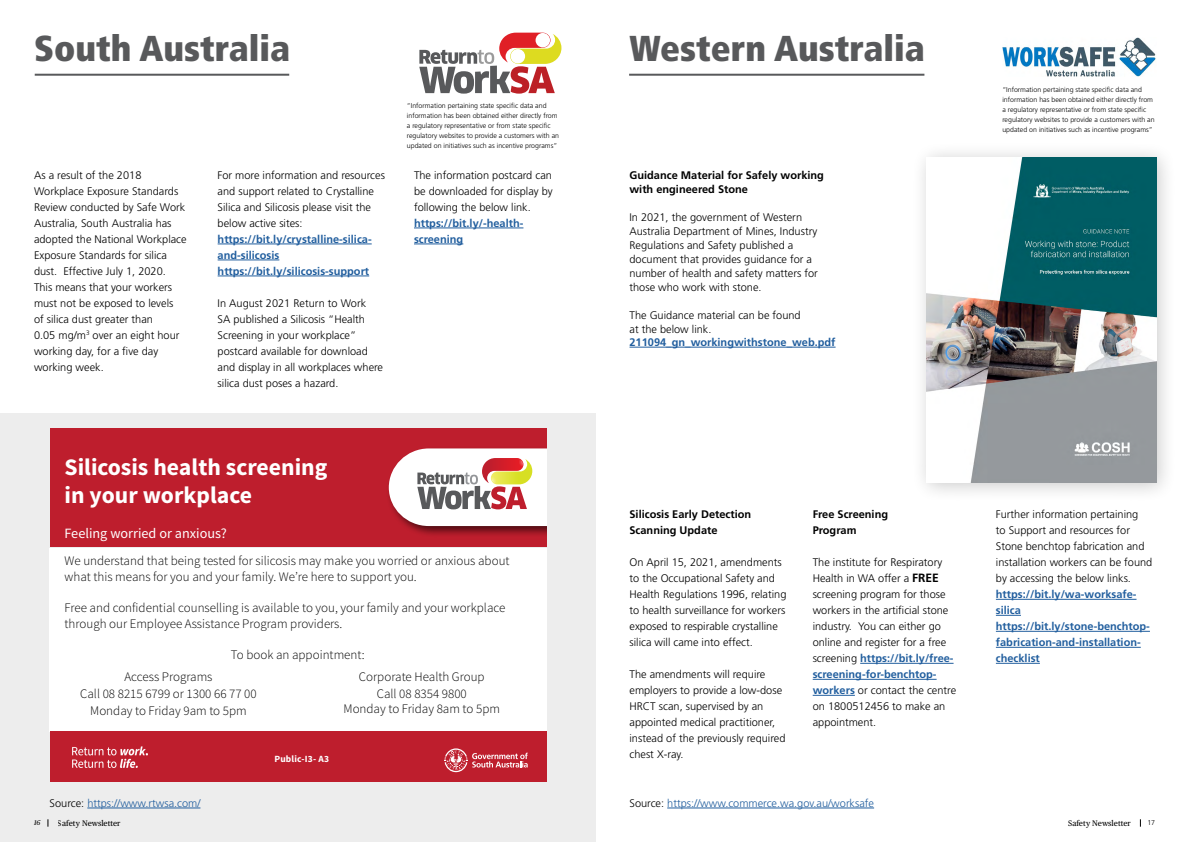
<style>
.page{position:relative;width:1191px;height:842px;background:#fff}
.page>*{position:absolute;margin:0;border:0;box-sizing:border-box;transform-origin:0 0}
.t1{font:900 condensed 36px "Frutiger LT Std";color:#58595b}
.t2{font:700 23.7px/28.4px "Source Sans Pro";color:#fff}
.t3{font:14.2px "Source Sans Pro";color:#fff}
.t4{font:300 13px/15.6px "Source Sans Pro";color:#000}
.t5{font:300 11px/16px "Frutiger LT Std";color:#000}
.t6{font:700 11px/16px "Frutiger LT Std";color:#215e9e}
.t7{font:700 11px/16px "Frutiger LT Std";color:#000}
.t8{font:300 11px "Frutiger LT Std";color:#215e9e}
.t9{font:700 9.5px "Source Sans Pro";letter-spacing:.015em;color:#fff}
.t10{font:8px "Publico Text";color:#000}
.t11{font:300 7px/10px "Frutiger LT Std";color:#000}
.t12{font:italic 7px "Publico Text";color:#000}
.s1{font-weight:700;color:#215e9e}
.s2{font-weight:700;font-size:12px}
.s3{color:#000}
</style>
<div class="page">
<div style="left:0;top:413px;width:595px;height:429px;background:#ededed"></div>
<hr style="left:629px;top:347px;width:206px;height:1px;background:#215e9e">
<hr style="left:218px;top:244px;width:154px;height:1px;background:#215e9e">
<hr style="left:218px;top:260px;width:61px;height:1px;background:#215e9e">
<hr style="left:218px;top:276px;width:151px;height:1px;background:#215e9e">
<hr style="left:414px;top:228px;width:109px;height:1px;background:#215e9e">
<hr style="left:414px;top:244px;width:49px;height:1px;background:#215e9e">
<svg style="left:419px;top:33px;width:142px;height:61px"></svg>
<div style="left:49px;top:548px;width:497px;height:183px;background:#fff"></div>
<div style="left:50px;top:429px;width:496px;height:118px;background:#be1e2d"></div>
<div style="left:386px;top:446px;width:160px;height:92px;background:#000;opacity:.59"></div>
<svg style="left:389px;top:448px;width:157px;height:78px;background:#e1cac5"></svg>
<div style="left:50px;top:731px;width:496px;height:50px;background:#be1e2d"></div>
<svg style="left:444px;top:748px;width:84px;height:24px"></svg>
<img style="left:73px;top:746px;width:74px;height:22px">
<div style="left:910px;top:141px;width:267px;height:362px;background:#000;opacity:.21"></div>
<img style="left:927px;top:157px;width:230px;height:326px">
<img style="left:1002px;top:37px;width:154px;height:40px">
<hr style="left:860px;top:663px;width:93px;height:1px;background:#215e9e">
<hr style="left:812px;top:679px;width:124px;height:1px;background:#215e9e">
<hr style="left:812px;top:695px;width:43px;height:1px;background:#215e9e">
<hr style="left:996px;top:599px;width:140px;height:1px;background:#215e9e">
<svg style="left:996px;top:615px;width:25px;height:1px"></svg>
<hr style="left:996px;top:631px;width:154px;height:1px;background:#215e9e">
<hr style="left:996px;top:647px;width:144px;height:1px;background:#215e9e">
<hr style="left:996px;top:663px;width:44px;height:1px;background:#215e9e">
<hr style="left:35px;top:74px;width:254px;height:2px;background:#58595b">
<hr style="left:629px;top:74px;width:295px;height:2px;background:#58595b">
<hr style="left:667px;top:808px;width:207px;height:1px;background:#215e9e">
<hr style="left:87px;top:808px;width:113px;height:1px;background:#215e9e">
<p class="t1" style="left:34px;top:26px;width:257px">South Australia</p>
<p class="t11" style="left:407px;top:101px;width:154px">“Information pertaining state specific data and information has been obtained either directly from a regulatory representative or from state specific regulatory websites to provide a customers with an updated on initiatives such as incentive programs”</p>
<p class="t1" style="left:629px;top:26px;width:297px">Western Australia</p>
<p class="t5" style="left:34px;top:167px;width:154px">As a result of the 2018<br>Workplace Exposure Standards<br>Review conducted by Safe Work<br>Australia, South Australia has adopted the National Workplace<br>Exposure Standards for silica dust. Effective July 1, 2020.<br>This means that your workers must not be exposed to levels<br>of silica dust greater than<br>0.05 mg/m<sup>3</sup> over an eight hour working day, for a five day working week.</p>
<p class="t7" style="left:629px;top:168px;width:196px;line-height:14px">Guidance Material for Safely working with engineered Stone</p>
<p class="t5" style="left:218px;top:167px;width:169px">For more information and resources and support related to Crystalline<br>Silica and Silicosis please visit the below active sites:</p>
<p class="t6" style="left:218px;top:231px;width:156px">https://bit.ly/crystalline-silica&shy;and-silicosis</p>
<p class="t6" style="left:218px;top:263px;width:153px">https://bit.ly/silicosis-support</p>
<p class="t5" style="left:218px;top:295px;width:167px">In August 2021 Return to Work<br>SA published a Silicosis “Health<br>Screening in your workplace” postcard available for download and display in all workplaces where silica dust poses a hazard.</p>
<p class="t5" style="left:414px;top:167px;width:140px;text-align:justify">The information postcard can be downloaded for display by following the below link.</p>
<p class="t6" style="left:414px;top:215px;width:111px">https://bit.ly/-health&shy;screening</p>
<p class="t5" style="left:629px;top:210px;width:190px;line-height:14px">In 2021, the government of Western Australia Department of Mines, Industry Regulations and Safety published a document that provides guidance for a number of health and safety matters for those who work with stone.</p>
<p class="t5" style="left:629px;top:308px;width:207px;line-height:13.6px">The Guidance material can be found<br>at the below link.<br><span class="s1">211094_gn_workingwithstone_web.pdf</span></p>
<p class="t2" style="left:65px;top:454px;width:264px">Silicosis health screening in your workplace</p>
<p class="t3" style="left:65px;top:524px;width:164px">Feeling worried or anxious?</p>
<p class="t4" style="left:65px;top:553px;width:446px">We understand that being tested for silicosis may make you worried or anxious about what this means for you and your family. We’re here to support you.</p>
<p class="t4" style="left:65px;top:600px;width:442px">Free and confidential counselling is available to you, your family and your workplace through our Employee Assistance Program providers.</p>
<p class="t4" style="left:231px;top:647px;width:135px">To book an appointment:</p>
<p class="t4" style="left:124px;top:669px;width:90px">Access Programs</p>
<p class="t4" style="left:359px;top:669px;width:127px">Corporate Health Group</p>
<p class="t4" style="left:80px;top:686px;width:178px;line-height:17px;text-align:center">Call 08 8215 6799 or 1300 66 77 00<br>Monday to Friday 9am to 5pm</p>
<p class="t4" style="left:343px;top:686px;width:158px;text-align:center">Call 08 8354 9800<br>Monday to Friday 8am to 5pm</p>
<p class="t9" style="left:275px;top:752px;width:56px">Public-I3- A3</p>
<p class="t7" style="left:629px;top:506px;width:123px">Silicosis Early Detection<br>Scanning Update</p>
<p class="t5" style="left:629px;top:554px;width:158px">On April 15, 2021, amendments to the Occupational Safety and<br>Health Regulations 1996, relating to health surveillance for workers exposed to respirable crystalline silica will came into effect.</p>
<p class="t5" style="left:629px;top:666px;width:157px">The amendments will require employers to provide a low-dose<br>HRCT scan, supervised by an appointed medical practitioner, instead of the previously required chest X-ray.</p>
<p class="t7" style="left:812px;top:506px;width:77px">Free Screening<br>Program</p>
<p class="t5" style="left:812px;top:554px;width:145px">The institute for Respiratory<br>Health in WA offer a <span class="s2">FREE </span>screening program for those workers in the artificial stone industry. You can either go online and register for a free screening <span class="s1">https://bit.ly/free&shy;screening-for-benchtop&shy;workers</span> or contact the centre on 1800512456 to make an appointment.</p>
<p class="t8" style="left:50px;top:797px;width:152px"><span class="s3">Source:</span> https://www.rtwsa.com/</p>
<p class="t8" style="left:629px;top:797px;width:246px"><span class="s3">Source:</span> https://www.commerce.wa.gov.au/worksafe</p>
<p class="t11" style="left:1002px;top:85px;width:154px">“Information pertaining state specific data and information has been obtained either directly from a regulatory representative or from state specific regulatory websites to provide a customers with an updated on initiatives such as incentive programs”</p>
<p class="t5" style="left:996px;top:506px;width:158px">Further information pertaining<br>to Support and resources for<br>Stone benchtop fabrication and installation workers can be found by accessing the below links.</p>
<p class="t6" style="left:996px;top:586px;width:142px">https://bit.ly/wa-worksafe&shy;silica</p>
<p class="t6" style="left:996px;top:618px;width:156px">https://bit.ly/stone-benchtop&shy;fabrication-and-installation&shy;checklist</p>
<p class="t12" style="left:34px;top:817px;width:8px">16</p>
<p class="t10" style="left:58px;top:817px;width:64px">Safety Newsletter</p>
<p class="t10" style="left:1068px;top:817px;width:64px">Safety Newsletter</p>
<p class="t11" style="left:1147px;top:817px;width:9px">17</p>
</div>
